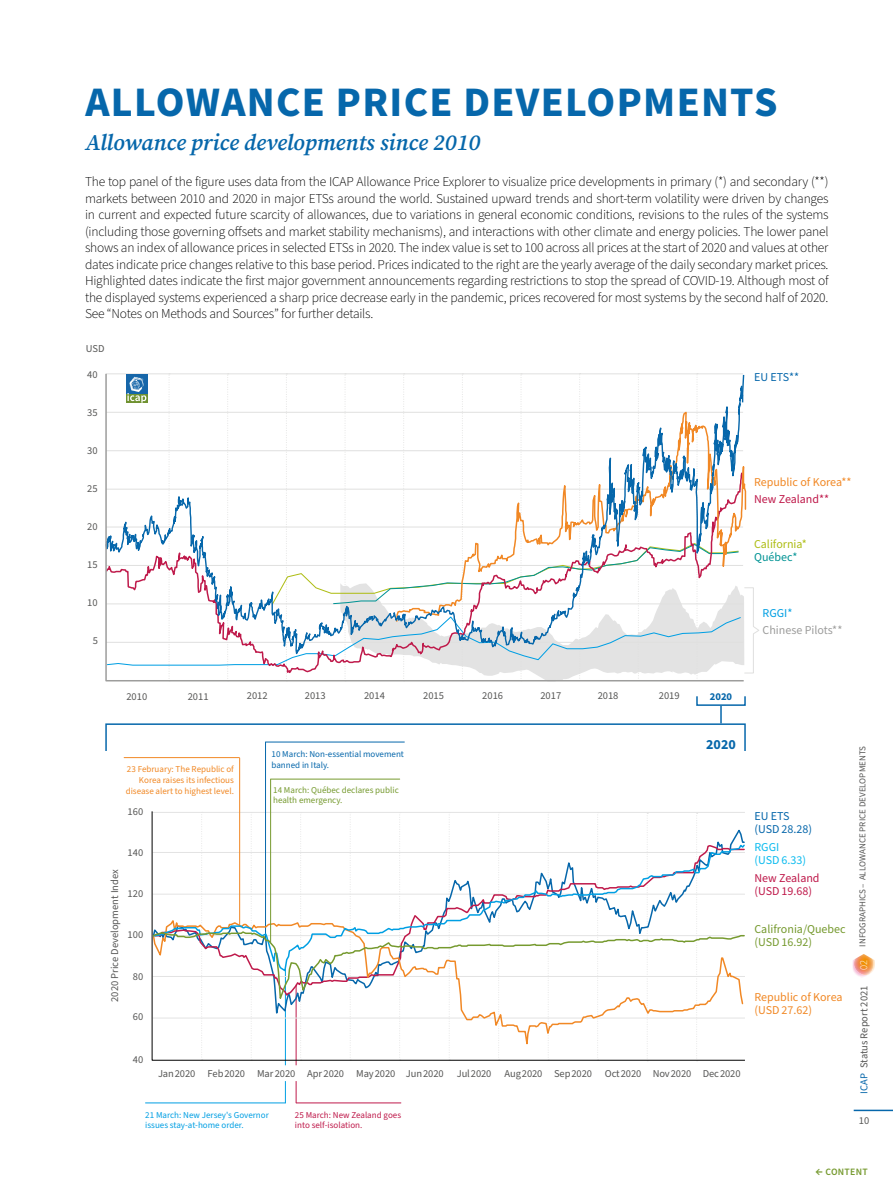
<style>
.page{position:relative;width:893px;height:1191px;background:#fff}
.page>*{position:absolute;margin:0;border:0;box-sizing:border-box;transform-origin:0 0}
.t1{font:700 42px "Source Sans Pro";letter-spacing:.03em;color:#0667ab}
.t2{font:italic 600 22.5px "Source Serif Pro";color:#0667ab}
.t3{font:700 13.95px "Source Sans Pro";color:#0667ab}
.t4{font:300 13.5px/16.5px "Source Sans Pro";letter-spacing:-.015em;color:#000;text-align:justify}
.t5{font:12px/13.5px "Source Sans Pro";color:#f18825}
.t6{font:12px/13.5px "Source Sans Pro";color:#bf1a4b}
.t7{font:12px/13.5px "Source Sans Pro";color:#769a2f}
.t8{font:12px/13.5px "Source Sans Pro";color:#0667ab}
.t9{font:12px "Source Sans Pro";color:#9d9d9c}
.t10{font:12px/13.5px "Source Sans Pro";color:#0bbbef}
.t11{font:12px "Source Sans Pro";color:#aebd14}
.t12{font:12px "Source Sans Pro";color:#009394}
.t13{font:12px "Source Sans Pro";color:#009fe3}
.t14{font:10.5px "Source Sans Pro";color:#575756}
.t15{font:10.5px "Source Sans Pro";color:#0667ab}
.t16{font:700 10.5px "Source Sans Pro";color:#0667ab}
.t17{font:300 10.5px "Source Sans Pro";color:#fff}
.t18{font:600 9.75px "Source Sans Pro";letter-spacing:.03em;color:#769a2f}
.t19{font:9px/10.8px "Source Sans Pro";color:#f18825;text-align:right}
.t20{font:9px/10.8px "Source Sans Pro";color:#009fe3}
.t21{font:9px/10.8px "Source Sans Pro";color:#769a2f}
.t22{font:9px/10.8px "Source Sans Pro";color:#0667ab}
.t23{font:9px/10.8px "Source Sans Pro";color:#bf1a4b}
.t24{font:9px "Source Sans Pro";color:#575756}
.s1{font-size:12px}
</style>
<div class="page">
<img style="left:852px;top:960px;width:13px;height:17px">
<img style="left:854px;top:954px;width:20px;height:22px">
<hr style="left:854px;top:1109px;width:39px;height:2px;background:#0667ab">
<svg style="left:105px;top:373px;width:640px;height:309px"></svg>
<hr style="left:145px;top:1102px;width:140px;height:1px;background:#009fe3">
<hr style="left:296px;top:1102px;width:105px;height:1px;background:#bf1a4b">
<hr style="left:266px;top:741px;width:138px;height:1px;background:#0667ab">
<hr style="left:124px;top:757px;width:115px;height:1px;background:#f18825">
<hr style="left:265px;top:742px;width:1px;height:197px;background:#0667ab">
<hr style="left:239px;top:758px;width:1px;height:167px;background:#f18825">
<hr style="left:271px;top:778px;width:129px;height:1px;background:#769a2f">
<svg style="left:151px;top:810px;width:594px;height:251px"></svg>
<svg style="left:152px;top:827px;width:593px;height:197px"></svg>
<svg style="left:152px;top:1005px;width:592px;height:51px"></svg>
<svg style="left:152px;top:843px;width:593px;height:87px"></svg>
<svg style="left:151px;top:930px;width:594px;height:75px"></svg>
<hr style="left:270px;top:779px;width:1px;height:163px;background:#769a2f">
<div style="left:105px;top:723px;width:641px;height:28px;border:2px solid #0667ab"></div>
<svg style="left:720px;top:706px;width:2px;height:17px"></svg>
<div style="left:696px;top:695px;width:50px;height:11px;border:2px solid #0667ab"></div>
<h1 class="t1" style="left:85px;top:74px;width:693px">ALLOWANCE PRICE DEVELOPMENTS</h1>
<h2 class="t2" style="left:85px;top:127px;width:396px">Allowance price developments since 2010</h2>
<p class="t4" style="left:85px;top:174px;width:745px">The top panel of the figure uses data from the ICAP Allowance Price Explorer to visualize price developments in primary (*) and secondary (**) markets between 2010 and 2020 in major ETSs around the world. Sustained upward trends and short-term volatility were driven by changes in current and expected future scarcity of allowances, due to variations in general economic conditions, revisions to the rules of the systems (including those governing offsets and market stability mechanisms), and interactions with other climate and energy policies. The lower panel shows an index of allowance prices in selected ETSs in 2020. The index value is set to 100 across all prices at the start of 2020 and values at other dates indicate price changes relative to this base period. Prices indicated to the right are the yearly average of the daily secondary market prices.<br>Highlighted dates indicate the first major government announcements regarding restrictions to stop the spread of COVID-19. Although most of the displayed systems experienced a sharp price decrease early in the pandemic, prices recovered for most systems by the second half of 2020.<br>See “Notes on Methods and Sources” for further details.</p>
<p class="t14" style="left:86px;top:342px;width:20px">US D</p>
<p class="t14" style="left:87px;top:367px;width:12px">40</p>
<p class="t14" style="left:87px;top:405px;width:12px">35</p>
<p class="t14" style="left:87px;top:443px;width:12px">30</p>
<p class="t14" style="left:87px;top:481px;width:12px">25</p>
<p class="t14" style="left:87px;top:519px;width:12px">20</p>
<p class="t14" style="left:87px;top:557px;width:12px">15</p>
<p class="t14" style="left:87px;top:595px;width:12px">10</p>
<p class="t14" style="left:93px;top:633px;width:7px">5</p>
<p class="t8" style="left:754px;top:371px;width:47px">EUETS**</p>
<p class="t5" style="left:754px;top:476px;width:99px">Republic of Korea**</p>
<p class="t6" style="left:754px;top:492px;width:77px">New Zealand**</p>
<p class="t11" style="left:754px;top:535px;width:54px">California*</p>
<p class="t12" style="left:754px;top:549px;width:45px">Québec*</p>
<p class="t13" style="left:762px;top:605px;width:7px">RGGI</p>
<p class="t13" style="left:787px;top:605px;width:7px">*</p>
<p class="t9" style="left:762px;top:621px;width:81px">Chinese Pilots**</p>
<p class="t14" style="left:188px;top:689px;width:22px">2011</p>
<p class="t14" style="left:247px;top:689px;width:22px">2012</p>
<p class="t14" style="left:305px;top:689px;width:22px">2013</p>
<p class="t14" style="left:364px;top:689px;width:22px">2014</p>
<p class="t14" style="left:423px;top:689px;width:22px">2015</p>
<p class="t14" style="left:482px;top:689px;width:22px">2016</p>
<p class="t14" style="left:540px;top:689px;width:22px">2017</p>
<p class="t14" style="left:598px;top:689px;width:22px">2018</p>
<p class="t14" style="left:659px;top:689px;width:22px">2019</p>
<p class="t16" style="left:710px;top:689px;width:24px">2020</p>
<p class="t3" style="left:706px;top:735px;width:31px">2020</p>
<p class="t14" style="left:126px;top:689px;width:22px">2010</p>
<p class="t22" style="left:272px;top:748px;width:134px">10 March: Non-essential movement banned in Italy.</p>
<p class="t19" style="left:126px;top:764px;width:110px">23 February: The Republic of<br>Korea raises its infectious disease alert to highest level.</p>
<p class="t21" style="left:273px;top:784px;width:127px">14 March: Québec declares public health emergency.</p>
<p class="t14" style="left:128px;top:804px;width:17px">160</p>
<p class="t14" style="left:108px;top:1002px;width:134px;rotate:-90deg">2020 Price Development I ndex</p>
<p class="t14" style="left:128px;top:845px;width:17px">140</p>
<p class="t14" style="left:128px;top:886px;width:17px">120</p>
<p class="t14" style="left:128px;top:928px;width:17px">100</p>
<p class="t14" style="left:133px;top:969px;width:12px">80</p>
<p class="t14" style="left:133px;top:1010px;width:12px">60</p>
<p class="t14" style="left:133px;top:1052px;width:12px">40</p>
<p class="t14" style="left:158px;top:1066px;width:584px">Jan2020 Feb2020 M ar 2020 Apr 2020 M ay2020 Jun2020 Jul2020 Aug2020 Sep2020 Oct2020 N ov2020 Dec2020</p>
<p class="t20" style="left:145px;top:1109px;width:125px">21 M arch: New Jersey's Governor issues stay-at-home order.</p>
<p class="t23" style="left:295px;top:1109px;width:108px">25 M arch: N ew Zealand goes into self-isolation.</p>
<p class="t8" style="left:754px;top:809px;width:59px">EU ETS<br>(USD 28.28)</p>
<p class="t6" style="left:754px;top:871px;width:67px">New Zealand (USD 19.68)</p>
<p class="t10" style="left:754px;top:840px;width:53px">RGGI<br>(USD 6.33)</p>
<p class="t7" style="left:754px;top:922px;width:93px">Califronia/Quebec (USD 16.92)</p>
<p class="t5" style="left:754px;top:990px;width:90px">Republic of Korea (USD 27.62)</p>
<p class="t24" style="left:857px;top:946px;width:202px;rotate:-90deg">INFOGRAPHICS – Allowance Price Developments</p>
<p class="t17" style="left:857px;top:969px;width:12px;rotate:-90deg">02</p>
<p class="t14" style="left:857px;top:1068px;width:84px;rotate:-90deg">Status Report 2021</p>
<p class="t15" style="left:857px;top:1094px;width:22px;rotate:-90deg">ICAP</p>
<p class="t14" style="left:859px;top:1113px;width:12px">10</p>
<p class="t18" style="left:815px;top:1165px;width:54px"><span class="s1">←</span> CONTENT</p>
</div>
